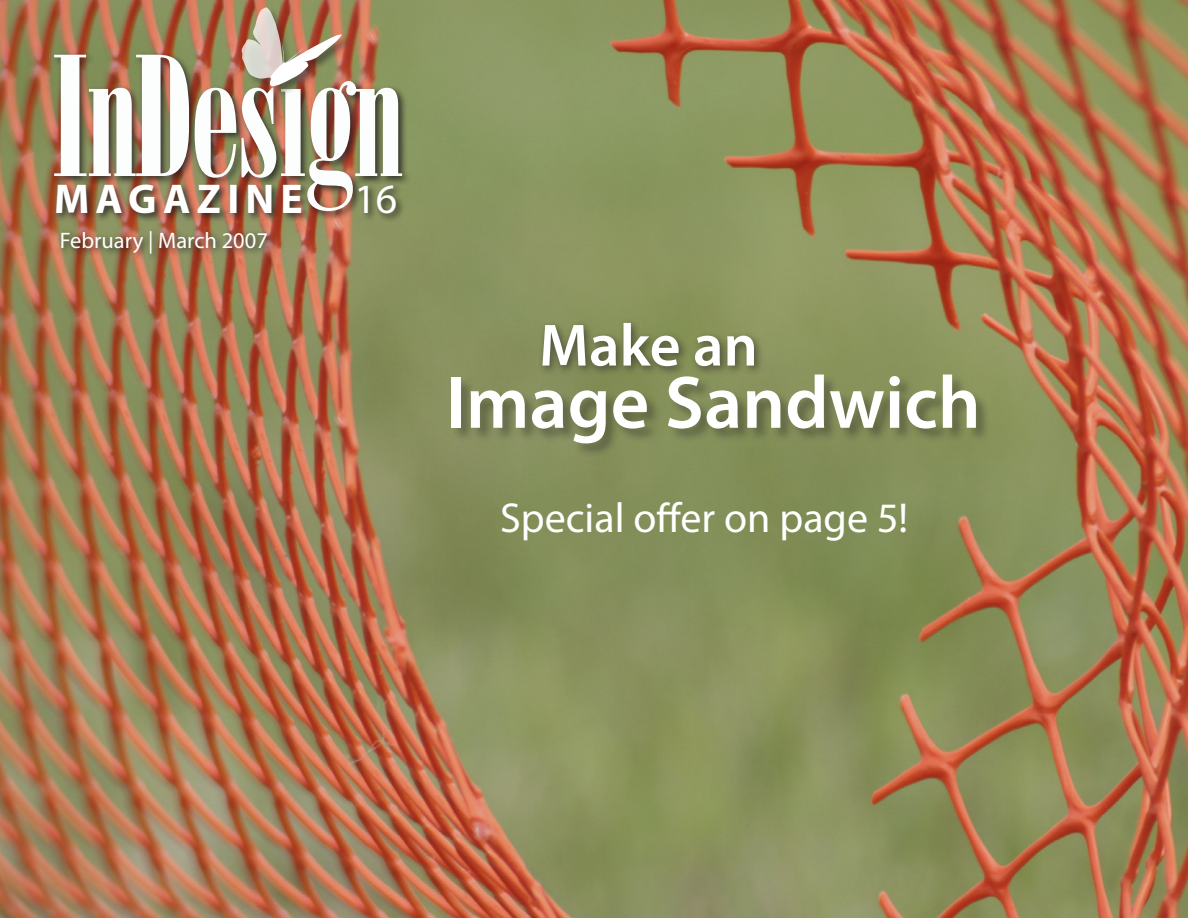
<style>
.page{position:relative;width:1188px;height:918px;background:#fff}
.page>*{position:absolute;margin:0;border:0;box-sizing:border-box;transform-origin:0 0}
.Cover_callout{font:600 75px "Myriad Pro";color:#fff}
.Cover_callout-2{font:600 60px "Myriad Pro";color:#fff}
.Cover_callout-3{font:42px "Myriad Pro";color:#fff}
.Cover_issue_month_a{font:700 41.85px "Myriad Pro";letter-spacing:.15em;color:#fff}
.Cover_issue_month_a-2{font:22.5px "Myriad Pro";color:#fff}
.s1{font-weight:400}
</style>
<div class="page">
<img style="left:0;top:0;width:1188px;height:918px">
<div style="left:50px;top:51px;width:368px;height:176px;background:#231f20;opacity:.83"></div>
<img style="left:54px;top:55px;width:348px;height:126px">
<div style="left:53px;top:181px;width:419px;height:76px;background:#231f20;opacity:.83"></div>
<div style="left:241px;top:7px;width:117px;height:96px;background:#231f20;opacity:.5"></div>
<img style="left:241px;top:7px;width:101px;height:81px">
<div style="left:58px;top:227px;width:365px;height:50px;background:#231f20;opacity:.83"></div>
<div style="left:537px;top:318px;width:322px;height:95px;background:#231f20;opacity:.6"></div>
<div style="left:451px;top:373px;width:658px;height:126px;background:#231f20;opacity:.39"></div>
<p class="Cover_issue_month_a" style="left:54px;top:172px;width:345px">MAGAZINE <span class="s1">16</span></p>
<p class="Cover_issue_month_a-2" style="left:60px;top:226px;width:210px">February | March 2007</p>
<p class="Cover_callout-2" style="left:539px;top:307px;width:220px">Make an</p>
<p class="Cover_callout" style="left:446px;top:355px;width:537px">Image Sandwich</p>
<p class="Cover_callout-3" style="left:500px;top:492px;width:410px">Special offer on page 5!</p>
</div>
